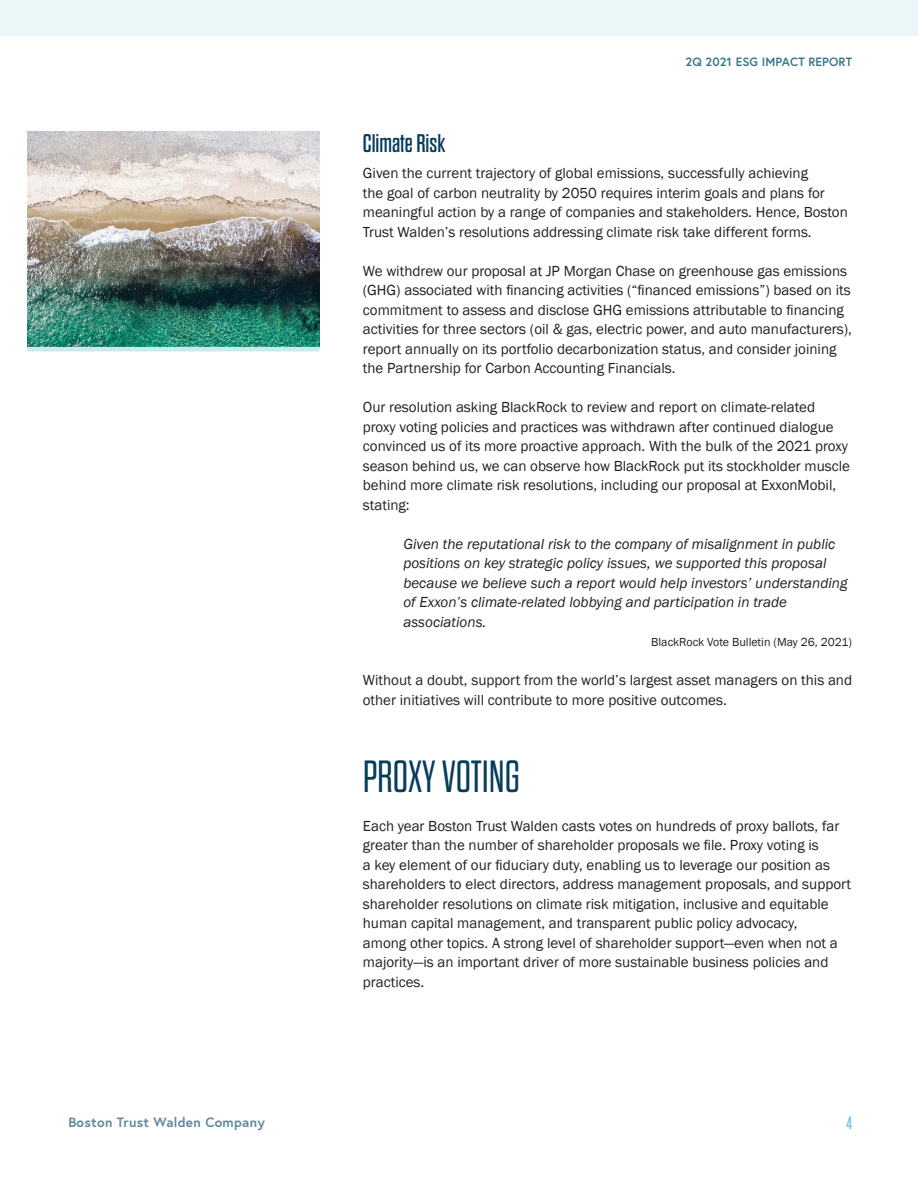
<style>
.page{position:relative;width:918px;height:1188px;background:#fff}
.page>*{position:absolute;margin:0;border:0;box-sizing:border-box;transform-origin:0 0}
.Section_Title{font:300 45px "Dharma Gothic E";color:#073d5b}
.t1{font:25.5px "Dharma Gothic E";color:#073d5b}
.t2{font:18px "Dharma Gothic E";color:#64c6ec}
.Section_Title-2{font:15px/19.5px "Franklin Gothic";color:#231f20}
.t3{font:italic 15px/19.5px "Franklin Gothic";color:#231f20}
.t4{font:700 13.5px "Europa";letter-spacing:.02em;color:#60899c}
.t5{font:12px "Franklin Gothic";color:#231f20}
.t6{font:700 12px "Europa";letter-spacing:.01em;color:#3a768b}
</style>
<div class="page">
<div style="left:0;top:0;width:918px;height:36px;background:#eaf6f7"></div>
<img style="left:27px;top:132px;width:293px;height:215px">
<hr style="left:27px;top:347px;width:293px;height:4px;background:#cbe9ec">
<p class="t6" style="left:686px;top:53px;width:168px">2Q 2021 ESG IMPACT REPORT</p>
<p class="t1" style="left:363px;top:131px;width:84px">Climate Risk</p>
<p class="Section_Title-2" style="left:363px;top:164px;width:486px">Given the current trajectory of global emissions, successfully achieving<br>the goal of carbon neutrality by 2050 requires interim goals and plans for meaningful action by a range of companies and stakeholders. Hence, Boston Trust Walden’s resolutions addressing climate risk take different forms.</p>
<p class="Section_Title-2" style="left:363px;top:261px;width:491px">We withdrew our proposal at JP Morgan Chase on greenhouse gas emissions (GHG) associated with financing activities (“financed emissions”) based on its commitment to assess and disclose GHG emissions attributable to financing activities for three sectors (oil &amp; gas, electric power, and auto manufacturers), report annually on its portfolio decarbonization status, and consider joining the Partnership for Carbon Accounting Financials.</p>
<p class="Section_Title-2" style="left:363px;top:398px;width:489px">Our resolution asking BlackRock to review and report on climate-related proxy voting policies and practices was withdrawn after continued dialogue convinced us of its more proactive approach. With the bulk of the 2021 proxy season behind us, we can observe how BlackRock put its stockholder muscle behind more climate risk resolutions, including our proposal at ExxonMobil, stating:</p>
<p class="t3" style="left:403px;top:534px;width:446px">Given the reputational risk to the company of misalignment in public positions on key strategic policy issues, we supported this proposal because we believe such a report would help investors’ understanding of Exxon’s climate-related lobbying and participation in trade associations.</p>
<p class="t5" style="left:651px;top:635px;width:202px">BlackRock Vote Bulletin (May 26, 2021)</p>
<p class="Section_Title-2" style="left:363px;top:671px;width:491px">Without a doubt, support from the world’s largest asset managers on this and other initiatives will contribute to more positive outcomes.</p>
<p class="Section_Title" style="left:363px;top:754px;width:159px">PROXY VOTING</p>
<p class="Section_Title-2" style="left:363px;top:816px;width:490px">Each year Boston Trust Walden casts votes on hundreds of proxy ballots, far greater than the number of shareholder proposals we file. Proxy voting is<br>a key element of our fiduciary duty, enabling us to leverage our position as shareholders to elect directors, address management proposals, and support shareholder resolutions on climate risk mitigation, inclusive and equitable human capital management, and transparent public policy advocacy,<br>among other topics. A strong level of shareholder support—even when not a majority—is an important driver of more sustainable business policies and practices.</p>
<p class="t4" style="left:68px;top:1113px;width:198px">Boston Trust Walden Company</p>
<p class="t2" style="left:847px;top:1113px;width:7px">4</p>
</div>
